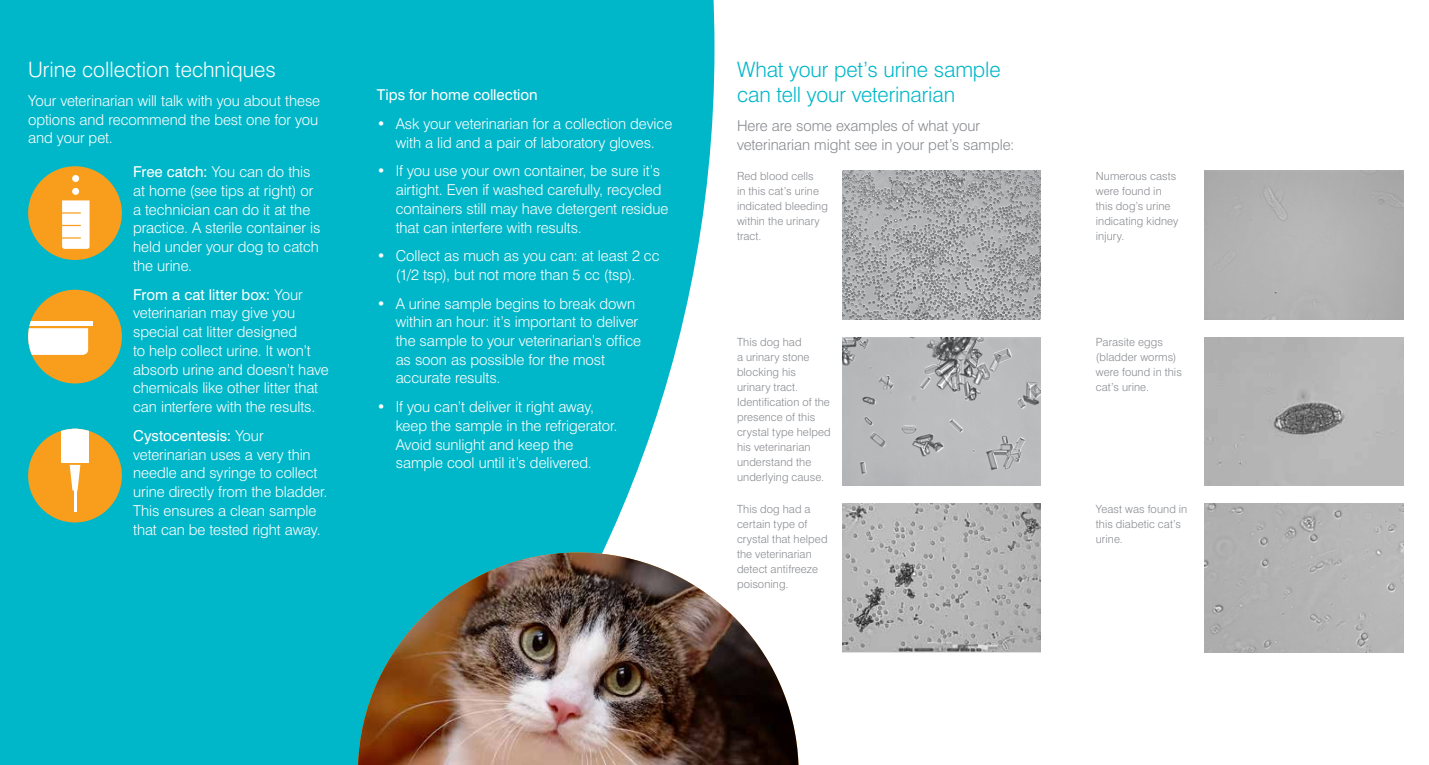
<style>
.page{position:relative;width:1429px;height:765px;background:#fff}
.page>*{position:absolute;margin:0;border:0;box-sizing:border-box;transform-origin:0 0}
.t1{font:300 21.25px/25px "Swiss 721 BT";letter-spacing:-.005em;color:#00b7c9}
.t2{font:300 21.25px "Swiss 721 BT";color:#fff}
.t3{font:300 15px/18.8px "Swiss 721 BT";letter-spacing:-.005em;color:#fff}
.t4{font:300 15px/18.8px "Swiss 721 BT";letter-spacing:-.005em;color:#878a8f}
.t5{font:15px "Swiss 721 BT";color:#fff}
.t6{font:300 11.25px/15px "Swiss 721 BT";letter-spacing:.01em;color:#878a8f}
.s1{font-weight:400}
</style>
<div class="page">
<div style="left:0;top:0;width:714px;height:765px;background:#00b7c9"></div>
<img style="left:842px;top:171px;width:198px;height:149px">
<div style="left:1204px;top:171px;width:199px;height:149px;background:#b1b1b1"></div>
<img style="left:842px;top:337px;width:198px;height:149px">
<img style="left:842px;top:504px;width:198px;height:147px">
<div style="left:28px;top:166px;width:94px;height:94px;background:#f99d1c;border-radius:50%"></div>
<img style="left:358px;top:552px;width:440px;height:213px">
<div style="left:28px;top:290px;width:94px;height:93px;background:#f99d1c;border-radius:50%"></div>
<svg style="left:28px;top:321px;width:64px;height:34px;background:#faf2e3"></svg>
<div style="left:28px;top:429px;width:94px;height:94px;background:#f99d1c;border-radius:50%"></div>
<div style="left:62px;top:429px;width:27px;height:34px;background:#fff"></div>
<svg style="left:70px;top:465px;width:10px;height:26px"></svg>
<hr style="left:74px;top:483px;width:2px;height:29px;background:#fff">
<svg style="left:62px;top:200px;width:28px;height:49px"></svg>
<div style="left:72px;top:188px;width:7px;height:7px;background:#fff;border-radius:50%"></div>
<div style="left:72px;top:175px;width:7px;height:7px;background:#fff;border-radius:50%"></div>
<img style="left:1204px;top:504px;width:199px;height:148px">
<div style="left:1204px;top:337px;width:199px;height:149px;background:#b6b6b6"></div>
<h1 class="t2" style="left:28px;top:57px;width:249px">Urine collection techniques</h1>
<p class="t3" style="left:28px;top:91px;width:294px">Your veterinarian will talk with you about these options and recommend the best one for you and your pet.</p>
<p class="t3" style="left:133px;top:162px;width:189px"><span class="s1">Free catch:</span> You can do this at home (see tips at right) or a technician can do it at the practice. A sterile container is held under your dog to catch the urine.</p>
<p class="t3" style="left:133px;top:285px;width:197px"><span class="s1">From a cat litter box:</span> Your veterinarian may give you special cat litter designed<br>to help collect urine. It won’t absorb urine and doesn’t have chemicals like other litter that can interfere with the results.</p>
<p class="t3" style="left:133px;top:426px;width:196px"><span class="s1">Cystocentesis:</span> Your veterinarian uses a very thin needle and syringe to collect urine directly from the bladder.<br>This ensures a clean sample that can be tested right away.</p>
<p class="t5" style="left:377px;top:86px;width:162px">Tips for home collection</p>
<p class="t3" style="left:377px;top:114px;width:297px;text-align:center">• Ask your veterinarian for a collection device with a lid and a pair of laboratory gloves.</p>
<p class="t3" style="left:396px;top:162px;width:274px;text-indent:-19px">• If you use your own container, be sure it’s airtight. Even if washed carefully, recycled containers still may have detergent residue that can interfere with results.</p>
<p class="t3" style="left:377px;top:247px;width:284px;text-align:center">• Collect as much as you can: at least 2 cc (1/2 tsp), but not more than 5 cc (tsp).</p>
<p class="t3" style="left:377px;top:294px;width:260px">• A urine sample begins to break down</p>
<p class="t3" style="left:396px;top:312px;width:247px">within an hour: it’s important to deliver the sample to your veterinarian’s office as soon as possible for the most accurate results.</p>
<p class="t3" style="left:396px;top:397px;width:223px;text-indent:-19px">• If you can’t deliver it right away, keep the sample in the refrigerator.<br>Avoid sunlight and keep the sample cool until it’s delivered.</p>
<h1 class="t1" style="left:737px;top:57px;width:265px">What your pet’s urine sample can tell your veterinarian</h1>
<p class="t4" style="left:737px;top:116px;width:279px">Here are some examples of what your veterinarian might see in your pet’s sample:</p>
<p class="t6" style="left:737px;top:168px;width:92px">Red blood cells<br>in this cat’s urine indicated bleeding within the urinary tract.</p>
<p class="t6" style="left:737px;top:335px;width:95px">This dog had<br>a urinary stone blocking his urinary tract.<br>Identification of the presence of this crystal type helped his veterinarian understand the underlying cause.</p>
<p class="t6" style="left:737px;top:501px;width:92px">This dog had a certain type of crystal that helped the veterinarian detect antifreeze poisoning.</p>
<p class="t6" style="left:1096px;top:168px;width:84px">Numerous casts were found in this dog’s urine indicating kidney injury.</p>
<p class="t6" style="left:1096px;top:334px;width:88px">Parasite eggs (bladder worms) were found in this cat’s urine.</p>
<p class="t6" style="left:1096px;top:501px;width:93px">Yeast was found in this diabetic cat’s urine.</p>
</div>
